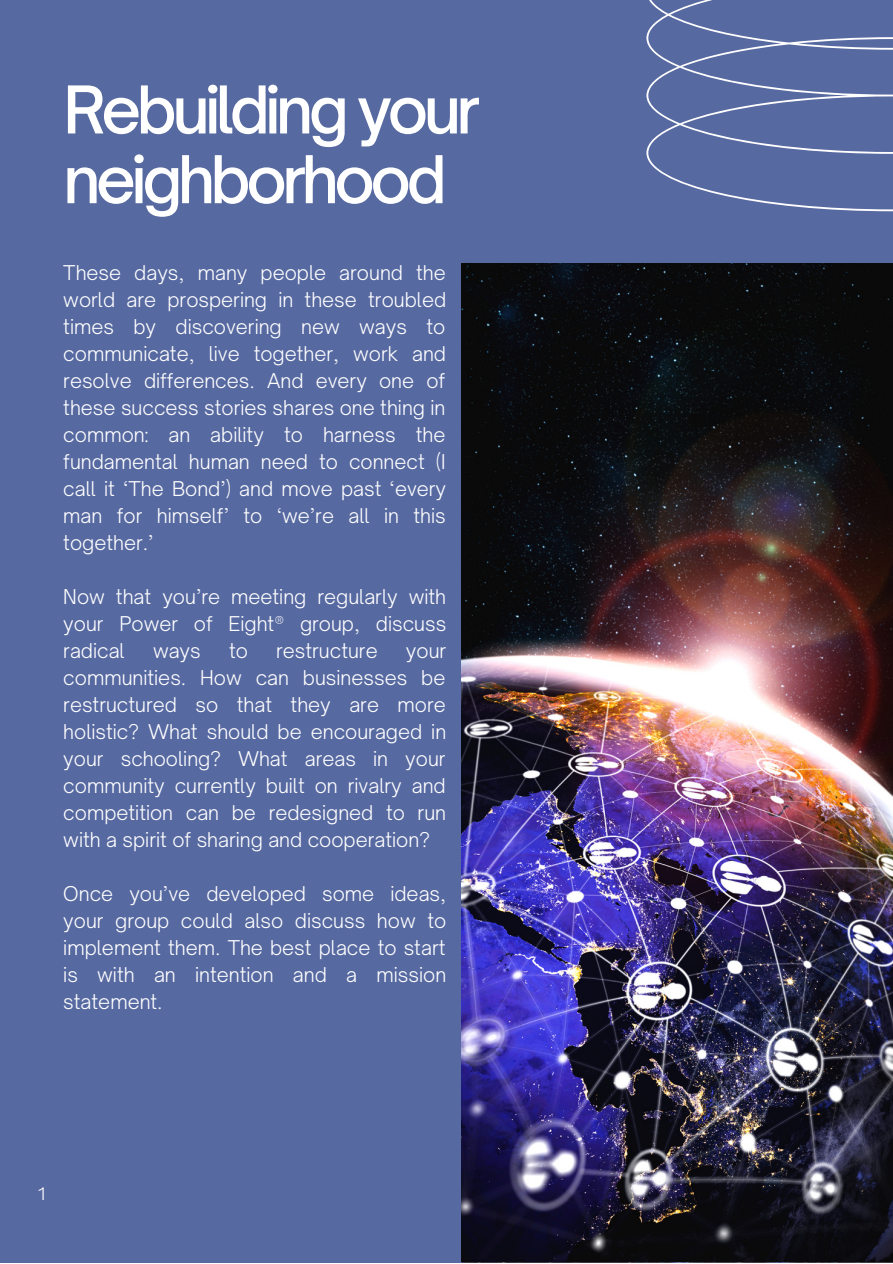
<style>
.page{position:relative;width:893px;height:1264px;background:#fff}
.page>*{position:absolute;margin:0;border:0;box-sizing:border-box;transform-origin:0 0}
.t1{font:500 63px/69.8px "Open Sauce One";letter-spacing:-.07em;color:#fff}
.t2{font:300 19.5px/27px "Open Sauce One";color:#fff;text-align:justify}
.t3{font:300 16.5px "Open Sauce One";color:#fff}
</style>
<div class="page">
<div style="left:0;top:0;width:892px;height:1262px;background:#5769a1"></div>
<svg style="left:646px;top:0;width:246px;height:211px"></svg>
<img style="left:462px;top:263px;width:430px;height:998px">
<p class="t1" style="left:63px;top:74px;width:418px">Rebuilding your neighborhood</p>
<p class="t2" style="left:63px;top:259px;width:384px">These days, many people around the world are prospering in these troubled times by discovering new ways to communicate, live together, work and resolve differences. And every one of these success stories shares one thing in common: an ability to harness the fundamental human need to connect (I call it ‘The Bond’) and move past ‘every man for himself’ to ‘we’re all in this together.’</p>
<p class="t2" style="left:63px;top:583px;width:384px">Now that you’re meeting regularly with your Power of Eight® group, discuss radical</p>
<p class="t2" style="left:153px;top:637px;width:49px">ways</p>
<p class="t2" style="left:229px;top:637px;width:20px">to</p>
<p class="t2" style="left:276px;top:637px;width:103px">restructure</p>
<p class="t2" style="left:63px;top:637px;width:384px;text-indent:342px">your communities. How can businesses be restructured so that they are more holistic? What should be encouraged in your schooling? What areas in your community currently built on rivalry and competition can be redesigned to run with a spirit of sharing and cooperation?</p>
<p class="t2" style="left:63px;top:880px;width:384px">Once you’ve developed some ideas, your group could also discuss how to implement them. The best place to start is with an intention and a mission statement.</p>
<p class="t3" style="left:38px;top:1183px;width:8px">1</p>
</div>
